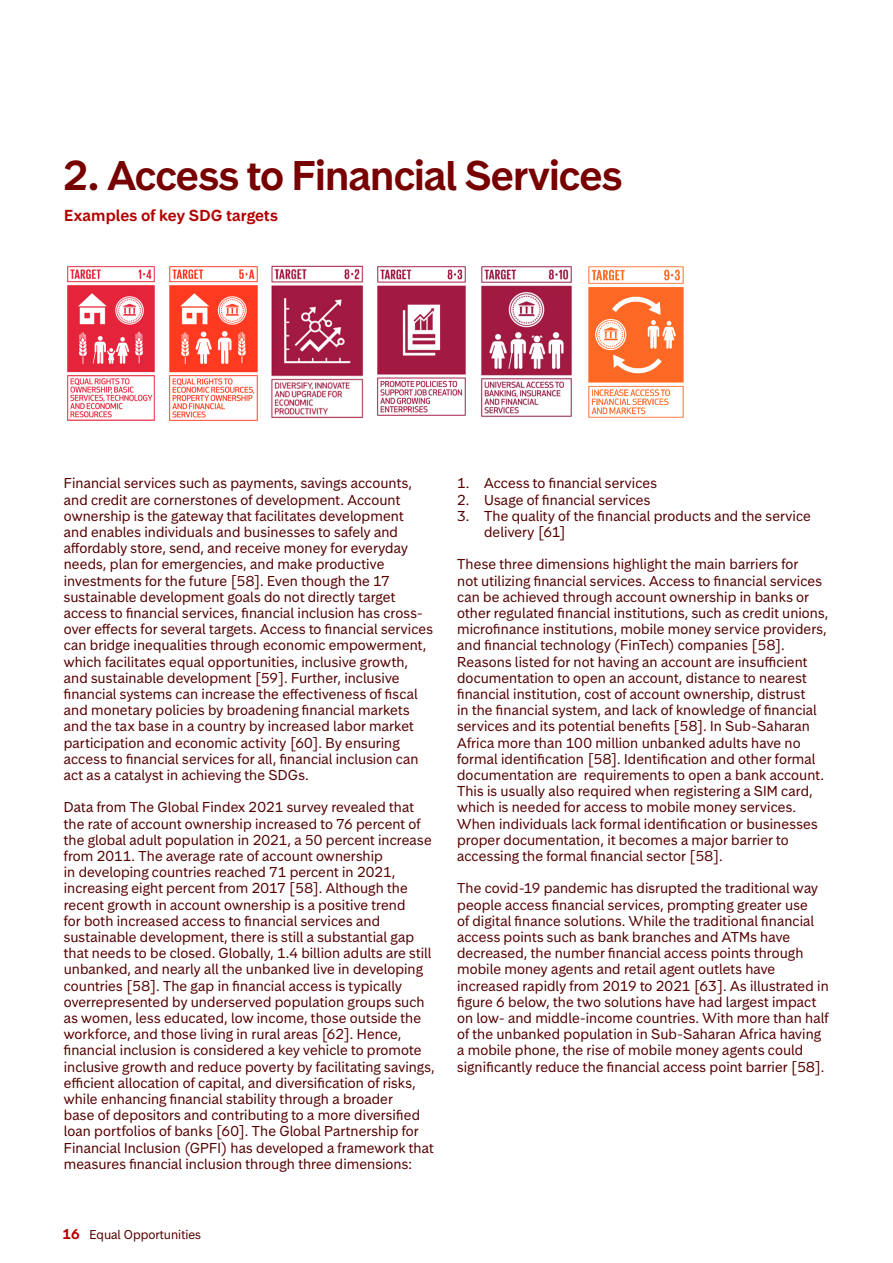
<style>
.page{position:relative;width:893px;height:1263px;background:#fff}
.page>*{position:absolute;margin:0;border:0;box-sizing:border-box;transform-origin:0 0}
.H3_subheading_dark_red{font:600 39px "Storebrand Display";color:#700}
.Sub1_body_text_red_-_10pt{font:600 15px "Storebrand Text";letter-spacing:.01em;color:#b20000}
.Body_text_extra_dark_red_-_9pt{font:13.5px/16.2px "Storebrand Text";letter-spacing:.005em;color:#560000}
.t1{font:12px "Storebrand Text";color:#560000}
.s1{font-weight:600;font-size:13.5px;color:#b20000}
</style>
<div class="page">
<img style="left:67px;top:266px;width:88px;height:155px">
<img style="left:169px;top:266px;width:89px;height:155px">
<img style="left:377px;top:266px;width:89px;height:150px">
<img style="left:481px;top:266px;width:91px;height:151px">
<img style="left:588px;top:266px;width:96px;height:152px">
<img style="left:271px;top:265px;width:93px;height:153px">
<p class="H3_subheading_dark_red" style="left:64px;top:149px;width:560px">2. Access to Financial Services</p>
<p class="Sub1_body_text_red_-_10pt" style="left:64px;top:205px;width:215px">Examples of key SDG targets</p>
<p class="Body_text_extra_dark_red_-_9pt" style="left:64px;top:475px;width:371px">Financial services such as payments, savings accounts, and credit are cornerstones of development. Account ownership is the gateway that facilitates development<br>and enables individuals and businesses to safely and affordably store, send, and receive money for everyday needs, plan for emergencies, and make productive investments for the future [58]. Even though the 17 sustainable development goals do not directly target access to financial services, financial inclusion has cross&shy;over effects for several targets. Access to financial services can bridge inequalities through economic empowerment, which facilitates equal opportunities, inclusive growth, and sustainable development [59]. Further, inclusive financial systems can increase the effectiveness of fiscal and monetary policies by broadening financial markets and the tax base in a country by increased labor market participation and economic activity [60]. By ensuring access to financial services for all, financial inclusion can act as a catalyst in achieving the SDGs.</p>
<p class="Body_text_extra_dark_red_-_9pt" style="left:64px;top:799px;width:373px">Data from The Global Findex 2021 survey revealed that the rate of account ownership increased to 76 percent of the global adult population in 2021, a 50 percent increase from 2011. The average rate of account ownership<br>in developing countries reached 71 percent in 2021, increasing eight percent from 2017 [58]. Although the recent growth in account ownership is a positive trend<br>for both increased access to financial services and sustainable development, there is still a substantial gap that needs to be closed. Globally, 1.4 billion adults are still unbanked, and nearly all the unbanked live in developing countries [58]. The gap in financial access is typically overrepresented by underserved population groups such as women, less educated, low income, those outside the workforce, and those living in rural areas [62]. Hence, financial inclusion is considered a key vehicle to promote inclusive growth and reduce poverty by facilitating savings, efficient allocation of capital, and diversification of risks, while enhancing financial stability through a broader<br>base of depositors and contributing to a more diversified loan portfolios of banks [60]. The Global Partnership for Financial Inclusion (GPFI) has developed a framework that measures financial inclusion through three dimensions:</p>
<p class="t1" style="left:62px;top:1226px;width:140px"><span class="s1">16</span> Equal Opportunities</p>
<p class="Body_text_extra_dark_red_-_9pt" style="left:457px;top:475px;width:201px">1. Access to financial services</p>
<p class="Body_text_extra_dark_red_-_9pt" style="left:457px;top:491px;width:195px">2. Usage of financial services</p>
<p class="Body_text_extra_dark_red_-_9pt" style="left:484px;top:507px;width:328px;text-indent:-27px">3. The quality of the financial products and the service delivery [61]</p>
<p class="Body_text_extra_dark_red_-_9pt" style="left:457px;top:556px;width:373px">These three dimensions highlight the main barriers for<br>not utilizing financial services. Access to financial services can be achieved through account ownership in banks or other regulated financial institutions, such as credit unions, microfinance institutions, mobile money service providers, and financial technology (FinTech) companies [58].<br>Reasons listed for not having an account are insufficient documentation to open an account, distance to nearest financial institution, cost of account ownership, distrust<br>in the financial system, and lack of knowledge of financial services and its potential benefits [58]. In Sub-Saharan Africa more than 100 million unbanked adults have no formal identification [58]. Identification and other formal documentation are requirements to open a bank account.<br>This is usually also required when registering a SIM card, which is needed for access to mobile money services.<br>When individuals lack formal identification or businesses proper documentation, it becomes a major barrier to accessing the formal financial sector [58].</p>
<p class="Body_text_extra_dark_red_-_9pt" style="left:457px;top:880px;width:373px">The covid-19 pandemic has disrupted the traditional way people access financial services, prompting greater use<br>of digital finance solutions. While the traditional financial access points such as bank branches and ATMs have decreased, the number financial access points through mobile money agents and retail agent outlets have increased rapidly from 2019 to 2021 [63]. As illustrated in figure 6 below, the two solutions have had largest impact on low- and middle-income countries. With more than half of the unbanked population in Sub-Saharan Africa having a mobile phone, the rise of mobile money agents could significantly reduce the financial access point barrier [58].</p>
</div>
